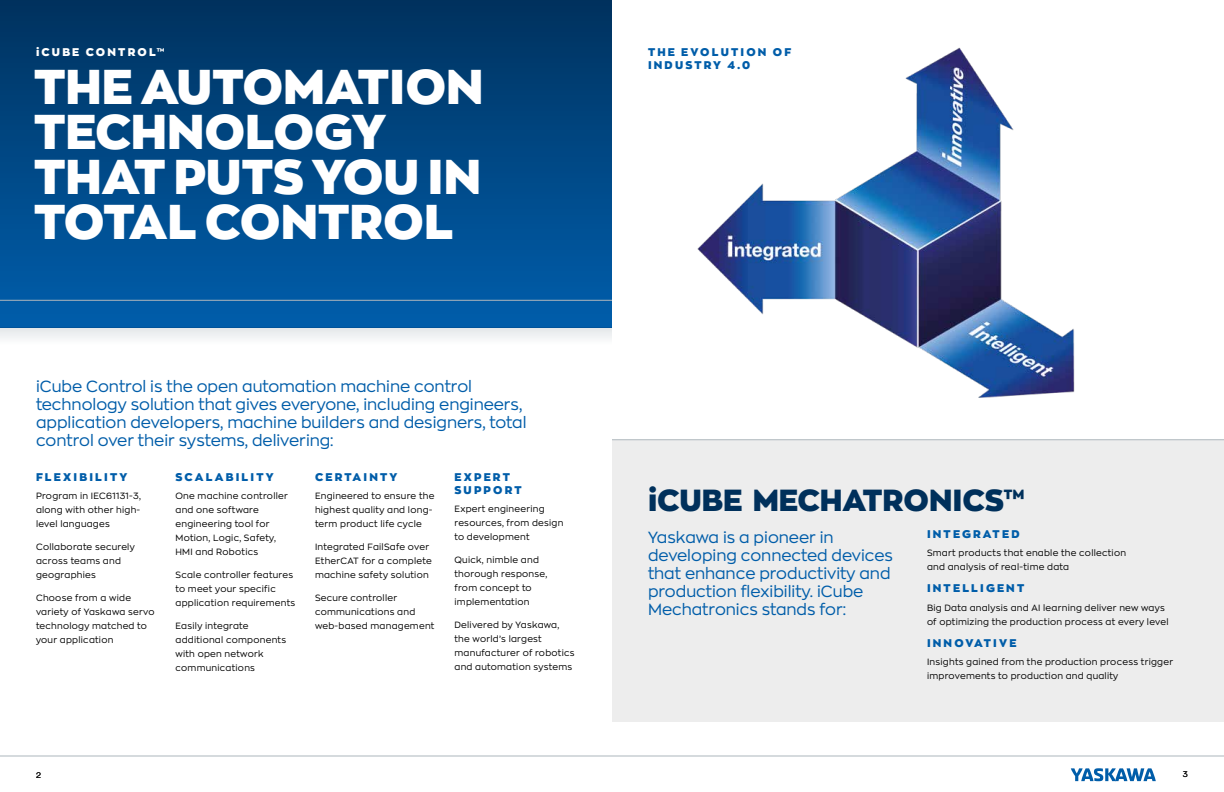
<style>
.page{position:relative;width:1224px;height:792px;background:#fff}
.page>*{position:absolute;margin:0;border:0;box-sizing:border-box;transform-origin:0 0}
.t1{font:900 48px/45px "Zona Pro";color:#fff}
.t2{font:900 30px "Zona Pro";color:#00305b}
.t3{font:16px/18px "Zona Pro";color:#005da9}
.t4{font:900 11px/13px "Zona Pro";letter-spacing:.2em;color:#005da9}
.t5{font:900 11px "Zona Pro";letter-spacing:.2em;color:#fff}
.t6{font:9px/14px "Zona Pro";letter-spacing:.03em;color:#000}
.t7{font:8px "Zona Pro";color:#000}
</style>
<div class="page">
<div style="left:0;top:328px;width:612px;height:52px;background:linear-gradient(to bottom,#f1f3f4,#fff)"></div>
<div style="left:612px;top:440px;width:612px;height:282px;background:#ededed"></div>
<div style="left:0;top:0;width:612px;height:328px;background:linear-gradient(to bottom,#00325f,#005eac)"></div>
<hr style="left:0;top:300px;width:612px;height:1px;background:#adb6bc">
<hr style="left:612px;top:439px;width:612px;height:1px;background:#adb6bc">
<img style="left:697px;top:47px;width:378px;height:351px">
<svg style="left:1071px;top:768px;width:85px;height:13px"></svg>
<hr style="left:0;top:756px;width:1224px;height:1px;background:#adb6bc">
<p class="t5" style="left:36px;top:44px;width:130px">iCUBE CONTROL™</p>
<h1 class="t1" style="left:34px;top:63px;width:451px">THE AUTOMATION<br>TECHNOLOGY<br>THAT PUTS YOU IN<br>TOTAL CONTROL</h1>
<h3 class="t3" style="left:36px;top:376px;width:492px">iCube Control is the open automation machine control technology solution that gives everyone, including engineers, application developers, machine builders and designers, total control over their systems, delivering:</h3>
<p class="t4" style="left:36px;top:470px;width:93px">FLEXIBILITY</p>
<p class="t6" style="left:36px;top:489px;width:106px;text-align:justify">Program in IEC61131-3, along with other high&shy;level languages</p>
<p class="t6" style="left:36px;top:540px;width:100px">Collaborate securely across teams and geographies</p>
<p class="t6" style="left:36px;top:591px;width:120px">Choose from a wide variety of Yaskawa servo technology matched to your application</p>
<p class="t4" style="left:176px;top:470px;width:100px">SCALABILITY</p>
<p class="t6" style="left:176px;top:489px;width:114px">One machine controller and one software engineering tool for<br>Motion, Logic, Safety,<br>HMI and Robotics</p>
<p class="t6" style="left:176px;top:568px;width:121px">Scale controller features to meet your specific application requirements</p>
<p class="t6" style="left:176px;top:619px;width:112px">Easily integrate additional components with open network communications</p>
<p class="t4" style="left:315px;top:470px;width:84px">CERTAINTY</p>
<p class="t6" style="left:315px;top:489px;width:121px">Engineered to ensure the highest quality and long&shy;term product life cycle</p>
<p class="t6" style="left:315px;top:540px;width:118px">Integrated FailSafe over<br>EtherCAT for a complete machine safety solution</p>
<p class="t6" style="left:315px;top:591px;width:121px">Secure controller communications and web-based management</p>
<p class="t4" style="left:454px;top:470px;width:69px">EXPERT<br>SUPPORT</p>
<p class="t6" style="left:454px;top:502px;width:110px">Expert engineering resources, from design to development</p>
<p class="t6" style="left:454px;top:553px;width:94px">Quick, nimble and thorough response, from concept to implementation</p>
<p class="t6" style="left:454px;top:618px;width:122px">Delivered by Yaskawa, the world’s largest manufacturer of robotics and automation systems</p>
<p class="t4" style="left:648px;top:45px;width:145px">THE EVOLUTION OF<br>INDUSTRY 4.0</p>
<h2 class="t2" style="left:648px;top:480px;width:377px">iCUBE MECHATRONICS™</h2>
<h3 class="t3" style="left:648px;top:528px;width:247px">Yaskawa is a pioneer in developing connected devices that enhance productivity and production flexibility. iCube<br>Mechatronics stands for:</h3>
<p class="t4" style="left:927px;top:527px;width:94px">INTEGRATED</p>
<p class="t6" style="left:927px;top:546px;width:201px">Smart products that enable the collection and analysis of real-time data</p>
<p class="t4" style="left:927px;top:581px;width:99px">INTELLIGENT</p>
<p class="t6" style="left:927px;top:600px;width:243px">Big Data analysis and AI learning deliver new ways of optimizing the production process at every level</p>
<p class="t4" style="left:927px;top:636px;width:91px">INNOVATIVE</p>
<p class="t6" style="left:927px;top:655px;width:248px">Insights gained from the production process trigger improvements to production and quality</p>
<p class="t7" style="left:36px;top:769px;width:6px">2</p>
<p class="t7" style="left:1183px;top:769px;width:7px">3</p>
</div>
